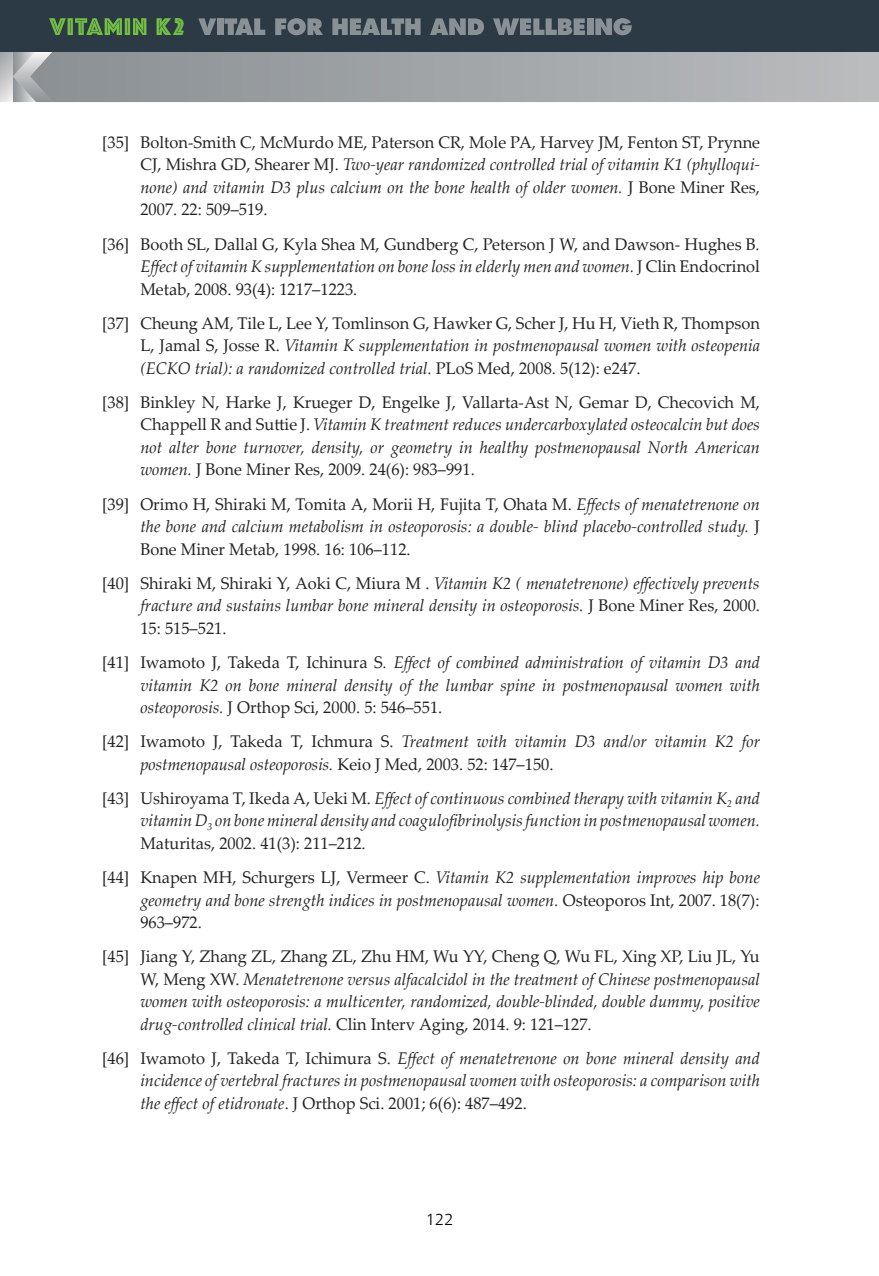
<style>
.page{position:relative;width:879px;height:1276px;background:#fff}
.page>*{position:absolute;margin:0;border:0;box-sizing:border-box;transform-origin:0 0}
.t1{font:24px "Zamenhof Inline";color:#72bf44}
.t2{font:italic 16.8px/22.4px "Palatino Linotype";color:#232324;text-align:justify}
.t3{font:16.8px/22.4px "Palatino Linotype";color:#232324;text-align:justify}
.t4{font:300 16px "Frutiger Neue LT Com";color:#000}
.s1{font-style:italic}
.s2{font-style:normal}
</style>
<div class="page">
<svg style="left:0;top:52px;width:879px;height:50px;background:#a3a6a9"></svg>
<div style="left:0;top:0;width:879px;height:52px;background:#2b3a45"></div>
<svg style="left:198px;top:18px;width:18px;height:17px"></svg>
<div style="left:217px;top:18px;width:6px;height:17px;background:#8a9194"></div>
<svg style="left:224px;top:18px;width:41px;height:17px"></svg>
<svg style="left:275px;top:18px;width:48px;height:17px"></svg>
<svg style="left:332px;top:18px;width:88px;height:17px"></svg>
<svg style="left:430px;top:18px;width:54px;height:17px"></svg>
<svg style="left:493px;top:18px;width:92px;height:17px"></svg>
<div style="left:587px;top:18px;width:6px;height:17px;background:#8a9194"></div>
<svg style="left:595px;top:18px;width:37px;height:17px"></svg>
<svg style="left:49px;top:18px;width:97px;height:17px"></svg>
<svg style="left:156px;top:18px;width:15px;height:17px"></svg>
<h1 class="t1" style="left:173px;top:16px;width:14px">2</h1>
<p class="t3" style="left:140px;top:130px;width:621px;text-indent:-38px">[35] Bolton‐Smith C, McMurdo ME, Paterson CR, Mole PA, Harvey JM, Fenton ST, Prynne CJ, Mishra GD, Shearer MJ. <span class="s1">Two‐year randomized controlled trial of vitamin K1 (phylloqui‐ none) and vitamin D3 plus calcium on the bone health of older women.</span> J Bone Miner Res, 2007. 22: 509–519.</p>
<p class="t3" style="left:140px;top:232px;width:621px;text-indent:-38px">[36] Booth SL, Dallal G, Kyla Shea M, Gundberg C, Peterson J W, and Dawson‐ Hughes B<span class="s1">.<br>Effect of vitamin K supplementation on bone loss in elderly men and women.</span> J Clin Endocrinol Metab, 2008. 93(4): 1217–1223.</p>
<p class="t3" style="left:140px;top:311px;width:621px;text-indent:-38px">[37] Cheung AM, Tile L, Lee Y, Tomlinson G, Hawker G, Scher J, Hu H, Vieth R, Thompson L, Jamal S, Josse R. <span class="s1">Vitamin K supplementation in postmenopausal women with osteopenia (ECKO trial): a randomized controlled trial.</span> PLoS Med, 2008. 5(12): e247.</p>
<p class="t2" style="left:140px;top:390px;width:621px;text-indent:-38px"><span class="s2">[38] Binkley N, Harke J, Krueger D, Engelke J, Vallarta‐Ast N, Gemar D, Checovich M, Chappell R and Suttie J.</span> Vitamin K treatment reduces undercarboxylated osteocalcin but does not alter bone turnover, density, or geometry in healthy postmenopausal North American women. <span class="s2">J Bone Miner Res, 2009. 24(6): 983–991.</span></p>
<p class="t2" style="left:140px;top:492px;width:621px;text-indent:-38px"><span class="s2">[39] Orimo H, Shiraki M, Tomita A, Morii H, Fujita T, Ohata M.</span> Effects of menatetrenone on the bone and calcium metabolism in osteoporosis: a double‐ blind placebo‐controlled study. <span class="s2">J Bone Miner Metab, 1998. 16: 106–112.</span></p>
<p class="t2" style="left:140px;top:571px;width:621px;text-indent:-38px"><span class="s2">[40] Shiraki M, Shiraki Y, Aoki C, Miura M .</span> Vitamin K2 ( menatetrenone) effectively prevents fracture and sustains lumbar bone mineral density in osteoporosis. <span class="s2">J Bone Miner Res, 2000.<br>15: 515–521.</span></p>
<p class="t2" style="left:140px;top:650px;width:621px;text-indent:-38px"><span class="s2">[41] Iwamoto J, Takeda T, Ichinura S</span>. Effect of combined administration of vitamin D3 and vitamin K2 on bone mineral density of the lumbar spine in postmenopausal women with osteoporosis. <span class="s2">J Orthop Sci, 2000. 5: 546–551.</span></p>
<p class="t2" style="left:140px;top:729px;width:621px;text-indent:-38px"><span class="s2">[42] Iwamoto J, Takeda T, Ichmura S.</span> Treatment with vitamin D3 and/or vitamin K2 for postmenopausal osteoporosis. <span class="s2">Keio J Med, 2003. 52: 147–150.</span></p>
<p class="t2" style="left:140px;top:786px;width:621px;text-indent:-38px"><span class="s2">[43] Ushiroyama T, Ikeda A, Ueki M.</span> Effect of continuous combined therapy with vitamin K<sub>2</sub> and vitamin D<sub>3</sub> on bone mineral density and coagulofibrinolysis function in postmenopausal women.<br><span class="s2">Maturitas, 2002. 41(3): 211–212.</span></p>
<p class="t2" style="left:140px;top:865px;width:621px;text-indent:-38px"><span class="s2">[44] Knapen MH, Schurgers LJ, Vermeer C.</span> Vitamin K2 supplementation improves hip bone geometry and bone strength indices in postmenopausal women. <span class="s2">Osteoporos Int, 2007. 18(7):<br>963–972.</span></p>
<p class="t2" style="left:140px;top:944px;width:621px;text-indent:-38px"><span class="s2">[45] Jiang Y, Zhang ZL, Zhang ZL, Zhu HM, Wu YY, Cheng Q, Wu FL, Xing XP, Liu JL, Yu W, Meng XW.</span> Menatetrenone versus alfacalcidol in the treatment of Chinese postmenopausal women with osteoporosis: a multicenter, randomized, double‐blinded, double dummy, positive drug‐controlled clinical trial. <span class="s2">Clin Interv Aging, 2014. 9: 121–127.</span></p>
<p class="t2" style="left:140px;top:1046px;width:621px;text-indent:-38px"><span class="s2">[46] Iwamoto J, Takeda T, Ichimura S.</span> Effect of menatetrenone on bone mineral density and incidence of vertebral fractures in postmenopausal women with osteoporosis: a comparison with the effect of etidronate<span class="s2">. J Orthop Sci. 2001; 6(6): 487–492.</span></p>
<p class="t4" style="left:426px;top:1210px;width:29px">122</p>
</div>
